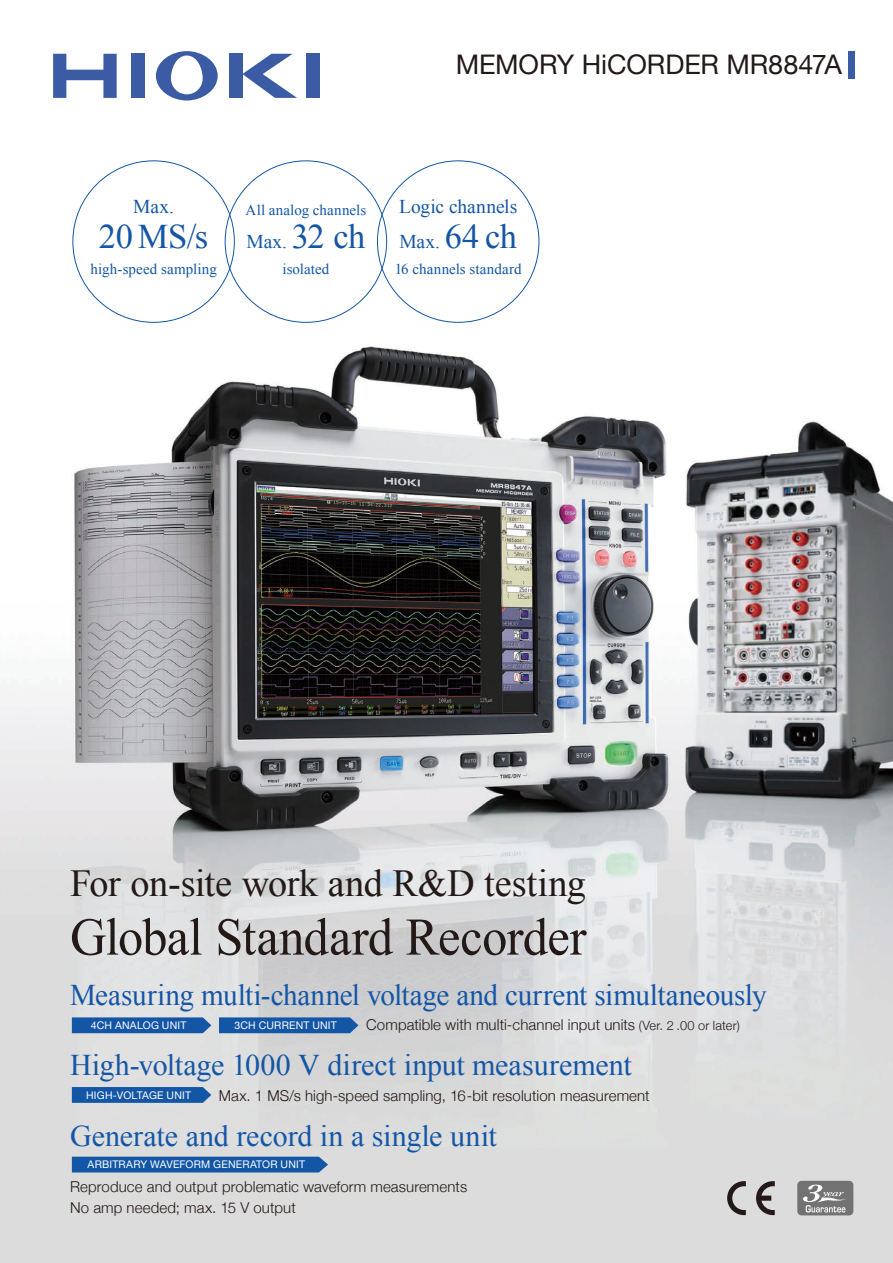
<style>
.page{position:relative;width:893px;height:1263px;background:#fff}
.page>*{position:absolute;margin:0;border:0;box-sizing:border-box;transform-origin:0 0}
.t1{font:52.95px "Times New Roman";letter-spacing:-.01em;color:#231916;scale:.95 1}
.t2{font:38.25px "Times New Roman";letter-spacing:-.01em;color:#231916}
.t3{font:34.5px "Times New Roman";color:#1456a6}
.t4{font:30px "Times New Roman";letter-spacing:-.005em;color:#1456a6}
.t5{font:27px "Helvetica Neue";letter-spacing:-.005em;color:#231916}
.t6{font:19.5px/35.4px "Times New Roman";color:#1456a6}
.t7{font:300 15px/21px "Helvetica Neue";letter-spacing:.005em;color:#231916}
.t8{font:15px "Times New Roman";letter-spacing:.005em;color:#1456a6}
.t9{font:10.5px "Helvetica Neue";letter-spacing:.015em;color:#fff}
.s1{font-size:34.5px}
.s2{font-size:12.75px}
</style>
<div class="page">
<img style="left:0;top:346px;width:893px;height:917px">
<svg style="left:53px;top:54px;width:64px;height:44px"></svg>
<div style="left:131px;top:54px;width:13px;height:44px;background:#3b5ca4"></div>
<svg style="left:156px;top:51px;width:62px;height:50px"></svg>
<div style="left:229px;top:54px;width:13px;height:44px;background:#3b5ca4"></div>
<svg style="left:242px;top:54px;width:55px;height:44px"></svg>
<div style="left:306px;top:54px;width:13px;height:44px;background:#3b5ca4"></div>
<div style="left:848px;top:51px;width:7px;height:27px;background:#3b5ca4"></div>
<svg style="left:727px;top:1181px;width:19px;height:34px"></svg>
<svg style="left:756px;top:1181px;width:19px;height:34px"></svg>
<div style="left:797px;top:1181px;width:56px;height:34px;background:#727272;border-radius:4px"></div>
<svg style="left:803px;top:1184px;width:43px;height:28px"></svg>
<div style="left:72px;top:1157px;width:256px;height:15px;background:#1456a6"></div>
<svg style="left:72px;top:1087px;width:139px;height:16px;background:#1b5ba8"></svg>
<svg style="left:72px;top:1017px;width:139px;height:16px;background:#1e5da9"></svg>
<svg style="left:219px;top:1017px;width:139px;height:16px;background:#1d5ca8"></svg>
<h3 class="t5" style="left:456px;top:45px;width:388px">MEMORY HiCORDER MR8847A</h3>
<h3 class="t6" style="left:133px;top:188px;width:42px">Max.</h3>
<h3 class="t3" style="left:99px;top:213px;width:111px">20 MS/s</h3>
<p class="t8" style="left:90px;top:259px;width:128px">high-speed sampling</p>
<p class="t8" style="left:246px;top:200px;width:122px">All analog channels</p>
<h3 class="t6" style="left:246px;top:224px;width:120px">Max. <span class="s1">32 ch</span></h3>
<p class="t8" style="left:282px;top:259px;width:48px">isolated</p>
<h3 class="t6" style="left:399px;top:188px;width:120px">Logic channels<br>Max. <span class="s1">64 ch</span></h3>
<p class="t8" style="left:395px;top:259px;width:128px">16 channels standard</p>
<h2 class="t2" style="left:70px;top:858px;width:517px">For on-site work and R&amp;D testing</h2>
<h1 class="t1" style="left:70px;top:901px;width:545px">Global Standard Recorder</h1>
<h3 class="t4" style="left:70px;top:974px;width:698px">Measuring multi-channel voltage and current simultaneously</h3>
<p class="t7" style="left:366px;top:1013px;width:375px">Compatible with multi-channel input units <span class="s2">(Ver. 2 .00 or later)</span></p>
<h3 class="t4" style="left:70px;top:1045px;width:563px">High-voltage 1000 V direct input measurement</h3>
<p class="t7" style="left:219px;top:1084px;width:433px">Max. 1 MS/s high-speed sampling, 16-bit resolution measurement</p>
<h3 class="t4" style="left:70px;top:1115px;width:428px">Generate and record in a single unit</h3>
<p class="t7" style="left:70px;top:1175px;width:399px">Reproduce and output problematic waveform measurements<br>No amp needed; max. 15 V output</p>
<p class="t9" style="left:91px;top:1018px;width:97px">4CH ANALOG UNIT</p>
<p class="t9" style="left:235px;top:1018px;width:104px">3CH CURRENT UNIT</p>
<p class="t9" style="left:86px;top:1087px;width:106px">HIGH-VOLTAGE UNIT</p>
<p class="t9" style="left:88px;top:1157px;width:219px">ARBITRARY WAVEFORM GENERATOR UNIT</p>
</div>
